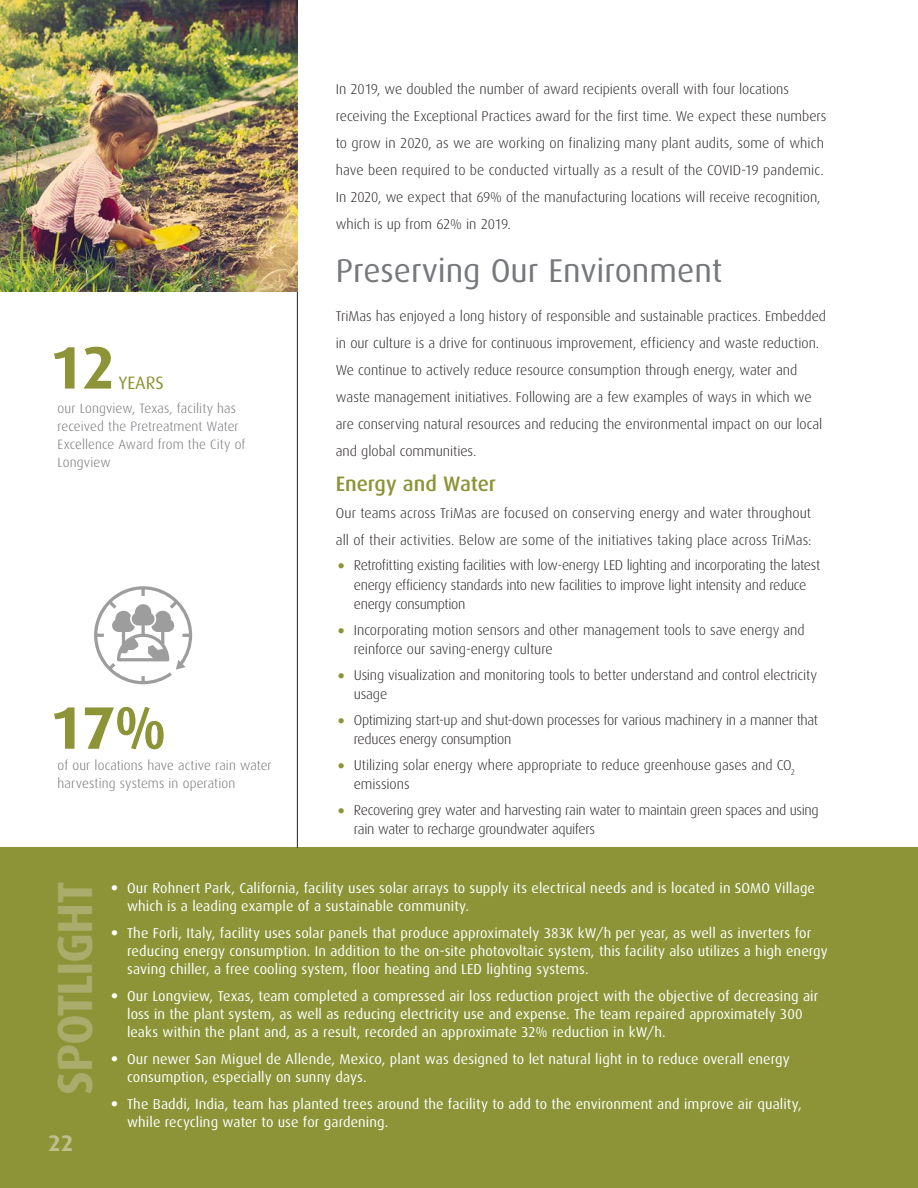
<style>
.page{position:relative;width:918px;height:1188px;background:#fff}
.page>*{position:absolute;margin:0;border:0;box-sizing:border-box;transform-origin:0 0}
.t1{font:700 60px "Dax";color:#8c9437}
.t2{font:700 49.5px "Dax";letter-spacing:-.03em;color:#a9ac6a}
.t3{font:33px "Dax";color:#76787b}
.t4{font:700 22.5px "Dax";color:#bdbf8d}
.t5{font:500 21px "Dax";letter-spacing:-.005em;color:#8c9437}
.t6{font:18px "Dax";color:#8c9437}
.t7{font:300 14.25px/27px "Dax";letter-spacing:-.005em;color:#231f20}
.t8{font:14.25px/18px "Dax";letter-spacing:.01em;color:#fff}
.t9{font:300 14.25px/19.5px "Dax";letter-spacing:-.025em;color:#231f20}
.t10{font:300 13.5px/18px "Dax";letter-spacing:.005em;color:#717074}
.s1{font-size:37.5px;color:#8c9437}
.s2{font-weight:300;font-size:37.5px}
</style>
<div class="page">
<div style="left:0;top:848px;width:918px;height:340px;background:#8c9437"></div>
<hr style="left:297px;top:0;width:1px;height:848px;background:#231f20">
<img style="left:0;top:0;width:298px;height:292px">
<svg style="left:94px;top:586px;width:98px;height:98px"></svg>
<p class="t1" style="left:50px;top:334px;width:67px">12</p>
<p class="t6" style="left:119px;top:372px;width:47px">YEARS</p>
<p class="t10" style="left:58px;top:400px;width:189px">our Longview, Texas, facility has received the Pretreatment Water<br>Excellence Award from the City of<br>Longview</p>
<p class="t1" style="left:50px;top:694px;width:119px">17%</p>
<p class="t10" style="left:58px;top:757px;width:216px">of our locations have active rain water harvesting systems in operation</p>
<p class="t7" style="left:336px;top:76px;width:492px">In 2019, we doubled the number of award recipients overall with four locations receiving the Exceptional Practices award for the first time. We expect these numbers to grow in 2020, as we are working on finalizing many plant audits, some of which have been required to be conducted virtually as a result of the COVID-19 pandemic.<br>In 2020, we expect that 69% of the manufacturing locations will receive recognition, which is up from 62% in 2019.</p>
<p class="t3" style="left:336px;top:253px;width:388px">Preserving Our Environment</p>
<p class="t7" style="left:336px;top:303px;width:492px">TriMas has enjoyed a long history of responsible and sustainable practices. Embedded in our culture is a drive for continuous improvement, efficiency and waste reduction.<br>We continue to actively reduce resource consumption through energy, water and waste management initiatives. Following are a few examples of ways in which we are conserving natural resources and reducing the environmental impact on our local and global communities.</p>
<p class="t5" style="left:336px;top:472px;width:162px">Energy and Water</p>
<p class="t7" style="left:336px;top:500px;width:477px">Our teams across TriMas are focused on conserving energy and water throughout all of their activities. Below are some of the initiatives taking place across TriMas:</p>
<p class="t9" style="left:354px;top:556px;width:468px;text-indent:-18px"><span class="s1">•</span> Retrofitting existing facilities with low-energy LED lighting and incorporating the latest energy efficiency standards into new facilities to improve light intensity and reduce energy consumption</p>
<p class="t7" style="left:354px;top:620px;width:452px;line-height:19.5px;text-indent:-18px"><span class="s1">•</span> Incorporating motion sensors and other management tools to save energy and reinforce our saving-energy culture</p>
<p class="t7" style="left:354px;top:665px;width:465px;line-height:19.5px;text-indent:-18px"><span class="s1">•</span> Using visualization and monitoring tools to better understand and control electricity usage</p>
<p class="t7" style="left:354px;top:710px;width:466px;line-height:19.5px;text-indent:-18px"><span class="s1">•</span> Optimizing start-up and shut-down processes for various machinery in a manner that reduces energy consumption</p>
<p class="t7" style="left:354px;top:755px;width:443px;line-height:19.5px;text-indent:-18px"><span class="s1">•</span> Utilizing solar energy where appropriate to reduce greenhouse gases and CO<sub>2 </sub>emissions</p>
<p class="t9" style="left:354px;top:800px;width:466px;text-indent:-18px"><span class="s1">•</span> Recovering grey water and harvesting rain water to maintain green spaces and using rain water to recharge groundwater aquifers</p>
<p class="t2" style="left:47px;top:1095px;width:215px;rotate:-90deg">SPOTLIGHT</p>
<p class="t4" style="left:48px;top:1131px;width:27px">22</p>
<p class="t8" style="left:127px;top:880px;width:690px;text-indent:-18px"><span class="s2">•</span> Our Rohnert Park, California, facility uses solar arrays to supply its electrical needs and is located in SOMO Village which is a leading example of a sustainable community.</p>
<p class="t8" style="left:127px;top:925px;width:702px;text-indent:-18px"><span class="s2">•</span> The Forli, Italy, facility uses solar panels that produce approximately 383K kW/h per year, as well as inverters for reducing energy consumption. In addition to the on-site photovoltaic system, this facility also utilizes a high energy saving chiller, a free cooling system, floor heating and LED lighting systems.</p>
<p class="t8" style="left:127px;top:988px;width:693px;text-indent:-18px"><span class="s2">•</span> Our Longview, Texas, team completed a compressed air loss reduction project with the objective of decreasing air loss in the plant system, as well as reducing electricity use and expense. The team repaired approximately 300 leaks within the plant and, as a result, recorded an approximate 32% reduction in kW/h.</p>
<p class="t8" style="left:127px;top:1051px;width:664px;text-indent:-18px"><span class="s2">•</span> Our newer San Miguel de Allende, Mexico, plant was designed to let natural light in to reduce overall energy consumption, especially on sunny days.</p>
<p class="t8" style="left:127px;top:1096px;width:676px;text-indent:-18px"><span class="s2">•</span> The Baddi, India, team has planted trees around the facility to add to the environment and improve air quality, while recycling water to use for gardening.</p>
</div>
